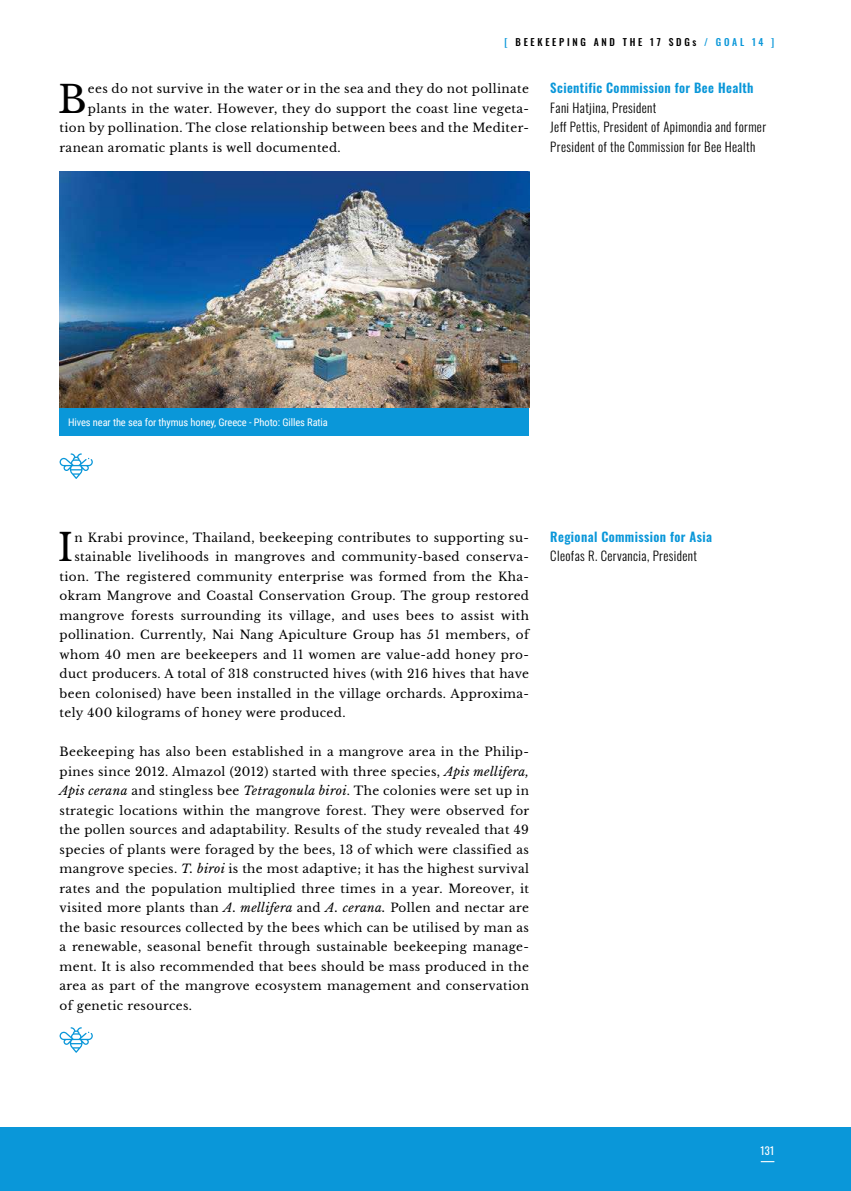
<style>
.page{position:relative;width:851px;height:1191px;background:#fff}
.page>*{position:absolute;margin:0;border:0;box-sizing:border-box;transform-origin:0 0}
.t1{font:37.35px "Libre Baskerville";color:#000}
.t2{font:300 12.75px/19.5px "Oswald";letter-spacing:.03em;color:#000}
.t3{font:600 12.75px "Oswald";letter-spacing:.03em;color:#0a97d9}
.t4{font:12px/19.5px "Libre Baskerville";letter-spacing:.03em;color:#000;text-align:justify}
.t5{font:10.5px "Roboto Condensed";letter-spacing:-.01em;color:#fff}
.t6{font:10.5px "Oswald";color:#fff}
.t7{font:500 9.75px "Oswald";letter-spacing:.28em;color:#000}
.s1{color:#0a97d9}
.s2{font-style:italic}
</style>
<div class="page">
<div style="left:0;top:1127px;width:850px;height:64px;background:#0a97d9"></div>
<svg style="left:760px;top:1161px;width:14px;height:1px"></svg>
<div style="left:60px;top:408px;width:469px;height:28px;background:#0a97d9"></div>
<img style="left:60px;top:171px;width:469px;height:237px">
<svg style="left:60px;top:1027px;width:33px;height:25px"></svg>
<svg style="left:60px;top:453px;width:33px;height:26px"></svg>
<p class="t7" style="left:504px;top:34px;width:271px"><span class="s1">[</span> BEEKEEPING AND THE 17 SDGs <span class="s1">/ GOAL 14 ]</span></p>
<h1 class="t1" style="left:58px;top:76px;width:30px">B</h1>
<p class="t4" style="left:88px;top:79px;width:442px">ees do not survive in the water or in the sea and they do not pollinate</p>
<p class="t4" style="left:88px;top:98px;width:442px">plants in the water. However, they do support the coast line vegeta-</p>
<p class="t4" style="left:60px;top:118px;width:471px">tion by pollination. The close relationship between bees and the Mediter-</p>
<p class="t4" style="left:60px;top:137px;width:283px">ranean aromatic plants is well documented.</p>
<p class="t3" style="left:550px;top:76px;width:205px">Scientific Commission for Bee Health</p>
<p class="t2" style="left:550px;top:96px;width:217px">Fani Hatjina, President<br>Jeff Pettis, President of Apimondia and former<br>President of the Commission for Bee Health</p>
<p class="t5" style="left:68px;top:415px;width:261px">Hives near the sea for thymus honey, Greece - Photo: Gilles Ratia</p>
<h1 class="t1" style="left:58px;top:525px;width:17px">I</h1>
<p class="t4" style="left:74px;top:527px;width:456px">n Krabi province, Thailand, beekeeping contributes to supporting su-</p>
<p class="t4" style="left:74px;top:547px;width:456px">stainable livelihoods in mangroves and community-based conserva-</p>
<p class="t4" style="left:60px;top:566px;width:471px">tion. The registered community enterprise was formed from the Kha-</p>
<p class="t4" style="left:60px;top:586px;width:471px">okram Mangrove and Coastal Conservation Group. The group restored</p>
<p class="t4" style="left:60px;top:605px;width:471px">mangrove forests surrounding its village, and uses bees to assist with</p>
<p class="t4" style="left:60px;top:625px;width:471px">pollination. Currently, Nai Nang Apiculture Group has 51 members, of</p>
<p class="t4" style="left:60px;top:644px;width:471px">whom 40 men are beekeepers and 11 women are value-add honey pro-</p>
<p class="t4" style="left:60px;top:664px;width:471px">duct producers. A total of 318 constructed hives (with 216 hives that have</p>
<p class="t4" style="left:60px;top:683px;width:471px">been colonised) have been installed in the village orchards. Approxima-</p>
<p class="t4" style="left:60px;top:703px;width:287px">tely 400 kilograms of honey were produced.</p>
<p class="t4" style="left:60px;top:742px;width:471px">Beekeeping has also been established in a mangrove area in the Philip&shy;pines since 2012. Almazol (2012) started with three species, <span class="s2">Apis mellifera, Apis cerana</span> and stingless bee <span class="s2">Tetragonula biroi</span>. The colonies were set up in strategic locations within the mangrove forest. They were observed for the pollen sources and adaptability. Results of the study revealed that 49 species of plants were foraged by the bees, 13 of which were classified as mangrove species. <span class="s2">T. biroi</span> is the most adaptive; it has the highest survival rates and the population multiplied three times in a year. Moreover, it visited more plants than <span class="s2">A. mellifera</span> and <span class="s2">A. cerana.</span> Pollen and nectar are the basic resources collected by the bees which can be utilised by man as a renewable, seasonal benefit through sustainable beekeeping manage&shy;ment. It is also recommended that bees should be mass produced in the area as part of the mangrove ecosystem management and conservation of genetic resources.</p>
<p class="t3" style="left:550px;top:525px;width:163px">Regional Commission for Asia</p>
<p class="t2" style="left:550px;top:545px;width:148px">Cleofas R. Cervancia, President</p>
<p class="t6" style="left:760px;top:1141px;width:15px">131</p>
</div>
